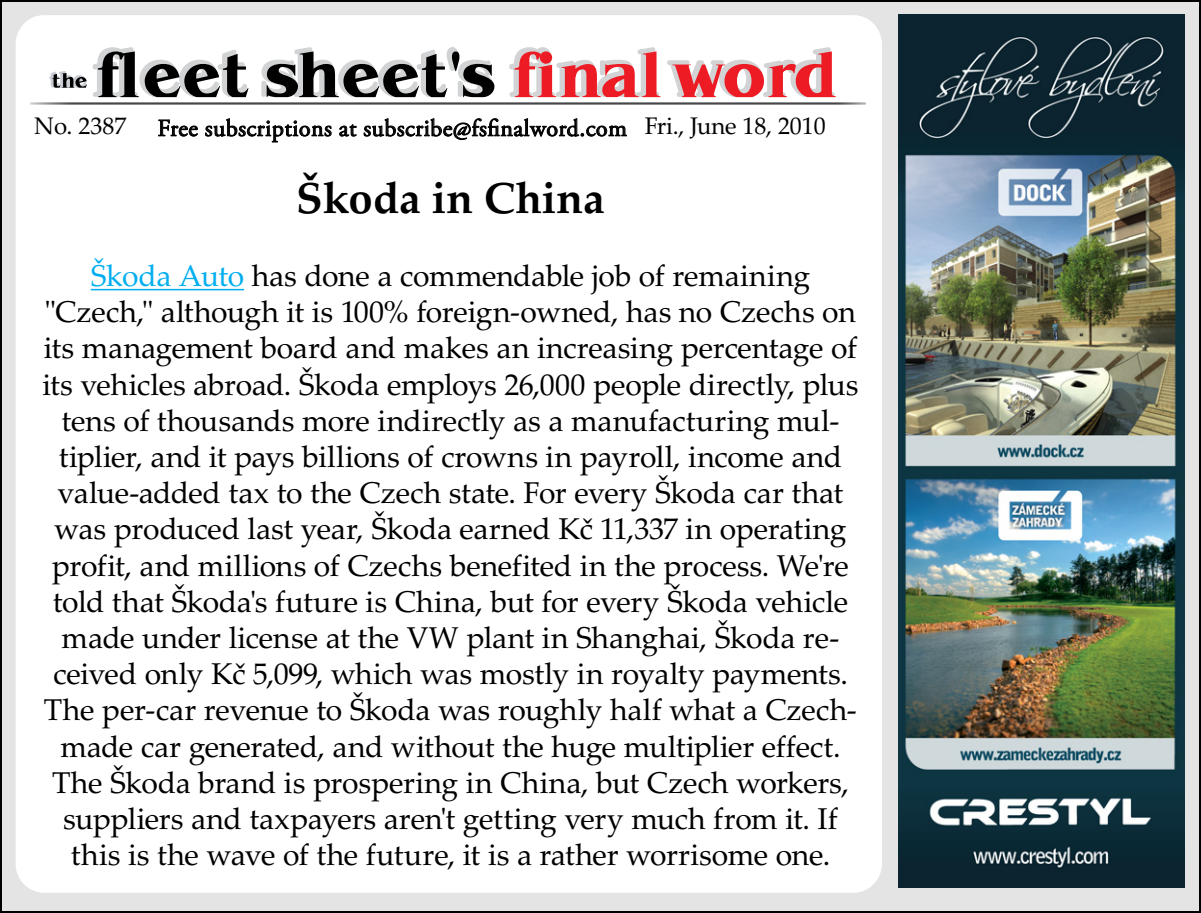
<style>
.page{position:relative;width:1201px;height:913px;background:#fff}
.page>*{position:absolute;margin:0;border:0;box-sizing:border-box;transform-origin:0 0}
.t1{font:700 43.6px "Palatino LTCE";color:#000}
.t2{font:30px/36.2px "Palatino LTCE";letter-spacing:-.01em;color:#000;text-align:center}
.t3{font:24px "Adobe Garamond Pro";letter-spacing:.02em;color:#000}
.t4{font:24px "Palatino LTCE";letter-spacing:-.005em;color:#000}
.s1{color:#00aeef}
</style>
<div class="page">
<div style="left:1px;top:1px;width:1198px;height:910px;background:#e5e4e4"></div>
<div style="left:16px;top:15px;width:865px;height:877px;background:#fff;border-radius:29px"></div>
<svg style="left:158px;top:119px;width:40px;height:17px"></svg>
<svg style="left:205px;top:118px;width:126px;height:24px"></svg>
<svg style="left:339px;top:124px;width:17px;height:13px"></svg>
<svg style="left:363px;top:118px;width:263px;height:22px"></svg>
<img style="left:30px;top:102px;width:836px;height:3px">
<svg style="left:49px;top:47px;width:446px;height:50px"></svg>
<svg style="left:509px;top:47px;width:326px;height:50px"></svg>
<hr style="left:91px;top:289px;width:153px;height:1px;background:#00aeef">
<img style="left:898px;top:15px;width:285px;height:872px">
<p class="t4" style="left:34px;top:112px;width:94px">No. 2387</p>
<p class="t4" style="left:644px;top:112px;width:182px">Fri., June 18, 2010</p>
<p class="t3" style="left:157px;top:114px;width:471px">Free subscriptions at subscribe@fsfinalword.com</p>
<h1 class="t1" style="left:296px;top:173px;width:310px">Škoda in China</h1>
<p class="t2" style="left:42px;top:258px;width:817px"><span class="s1">Škoda Auto</span> has done a commendable job of remaining "Czech," although it is 100% foreign-owned, has no Czechs on its management board and makes an increasing percentage of its vehicles abroad. Škoda employs 26,000 people directly, plus tens of thousands more indirectly as a manufacturing mul&shy;tiplier, and it pays billions of crowns in payroll, income and value-added tax to the Czech state. For every Škoda car that was produced last year, Škoda earned Kč 11,337 in operating profit, and millions of Czechs benefited in the process. We're told that Škoda's future is China, but for every Škoda vehicle made under license at the VW plant in Shanghai, Škoda re&shy;ceived only Kč 5,099, which was mostly in royalty payments.<br>The per-car revenue to Škoda was roughly half what a Czech&shy;made car generated, and without the huge multiplier effect.<br>The Škoda brand is prospering in China, but Czech workers, suppliers and taxpayers aren't getting very much from it. If this is the wave of the future, it is a rather worrisome one.</p>
</div>
